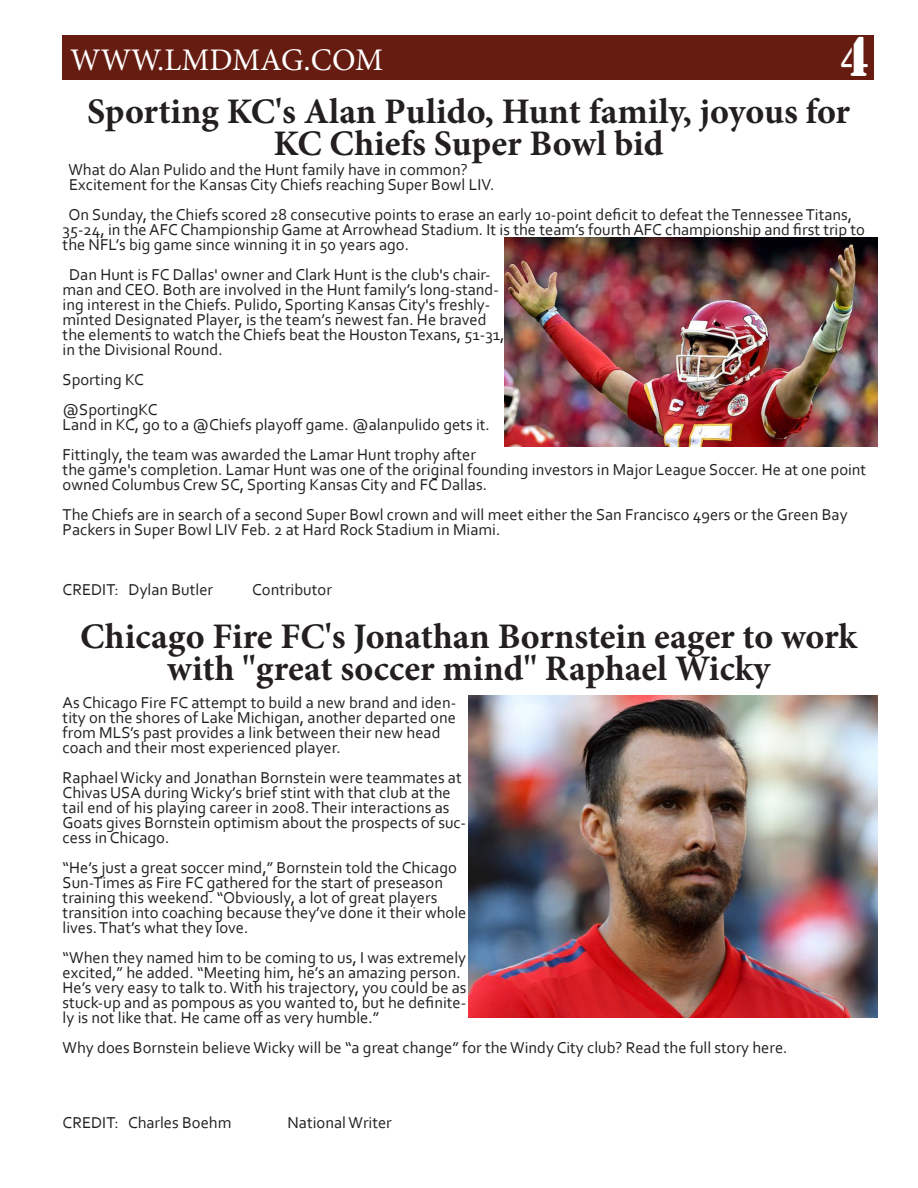
<style>
.page{position:relative;width:918px;height:1188px;background:#fff}
.page>*{position:absolute;margin:0;border:0;box-sizing:border-box;transform-origin:0 0}
.t1{font:52.35px "Stencil Std";color:#fff;scale:.88 1}
.t2{font:700 36px/31.5px "Minion Pro";color:#231f20;text-align:center}
.t3{font:31.5px "Minion Pro";color:#fff}
.t4{font:16.5px/15px "Corbel";color:#231f20}
</style>
<div class="page">
<div style="left:62px;top:35px;width:812px;height:45px;background:#661c10"></div>
<img style="left:505px;top:238px;width:373px;height:209px">
<img style="left:469px;top:696px;width:409px;height:321px">
<h3 class="t3" style="left:70px;top:39px;width:315px">WWW.LMDMAG.COM</h3>
<h1 class="t1" style="left:840px;top:23px;width:34px">4</h1>
<h2 class="t2" style="left:87px;top:96px;width:765px">Sporting KC's Alan Pulido, Hunt family, joyous for<br>KC Chiefs Super Bowl bid</h2>
<p class="t4" style="left:68px;top:161px;width:428px">What do Alan Pulido and the Hunt family have in common?<br>Excitement for the Kansas City Chiefs reaching Super Bowl LIV.</p>
<p class="t4" style="left:63px;top:206px;width:804px;text-indent:6px">On Sunday, the Chiefs scored 28 consecutive points to erase an early 10-point deficit to defeat the Tennessee Titans,<br>35-24, in the AFC Championship Game at Arrowhead Stadium. It is the team’s fourth AFC championship and first trip to the NFL’s big game since winning it in 50 years ago.</p>
<p class="t4" style="left:63px;top:266px;width:443px;text-indent:7px">Dan Hunt is FC Dallas' owner and Clark Hunt is the club's chair&shy;man and CEO. Both are involved in the Hunt family’s long-stand&shy;ing interest in the Chiefs. Pulido, Sporting Kansas City's freshly&shy;minted Designated Player, is the team’s newest fan. He braved the elements to watch the Chiefs beat the Houston Texans, 51-31, in the Divisional Round.</p>
<p class="t4" style="left:63px;top:364px;width:96px;line-height:30px">Sporting KC @SportingKC</p>
<p class="t4" style="left:63px;top:409px;width:429px;line-height:30px">Land in KC, go to a @Chiefs playoff game. @alanpulido gets it.<br>Fittingly, the team was awarded the Lamar Hunt trophy after</p>
<p class="t4" style="left:63px;top:461px;width:805px">the game's completion. Lamar Hunt was one of the original founding investors in Major League Soccer. He at one point owned Columbus Crew SC, Sporting Kansas City and FC Dallas.</p>
<p class="t4" style="left:63px;top:506px;width:786px">The Chiefs are in search of a second Super Bowl crown and will meet either the San Francisco 49ers or the Green Bay<br>Packers in Super Bowl LIV Feb. 2 at Hard Rock Stadium in Miami.</p>
<p class="t4" style="left:63px;top:581px;width:152px">CREDIT: Dylan Butler</p>
<p class="t4" style="left:252px;top:581px;width:81px">Contributor</p>
<h2 class="t2" style="left:80px;top:621px;width:779px">Chicago Fire FC's Jonathan Bornstein eager to work with "great soccer mind" Raphael Wicky</h2>
<p class="t4" style="left:63px;top:694px;width:395px">As Chicago Fire FC attempt to build a new brand and iden&shy;tity on the shores of Lake Michigan, another departed one from MLS’s past provides a link between their new head coach and their most experienced player.</p>
<p class="t4" style="left:63px;top:769px;width:405px">Raphael Wicky and Jonathan Bornstein were teammates at Chivas USA during Wicky’s brief stint with that club at the tail end of his playing career in 2008. Their interactions as Goats gives Bornstein optimism about the prospects of suc&shy;cess in Chicago.</p>
<p class="t4" style="left:63px;top:859px;width:405px">“He’s just a great soccer mind,” Bornstein told the Chicago Sun-Times as Fire FC gathered for the start of preseason training this weekend. “Obviously, a lot of great players transition into coaching because they’ve done it their whole lives. That’s what they love.</p>
<p class="t4" style="left:63px;top:949px;width:405px">“When they named him to be coming to us, I was extremely excited,” he added. “Meeting him, he’s an amazing person.<br>He’s very easy to talk to. With his trajectory, you could be as stuck-up and as pompous as you wanted to, but he definite&shy;ly is not like that. He came off as very humble.”</p>
<p class="t4" style="left:63px;top:1039px;width:726px">Why does Bornstein believe Wicky will be “a great change” for the Windy City club? Read the full story here.</p>
<p class="t4" style="left:63px;top:1114px;width:170px">CREDIT: Charles Boehm</p>
<p class="t4" style="left:287px;top:1114px;width:106px">National Writer</p>
</div>
